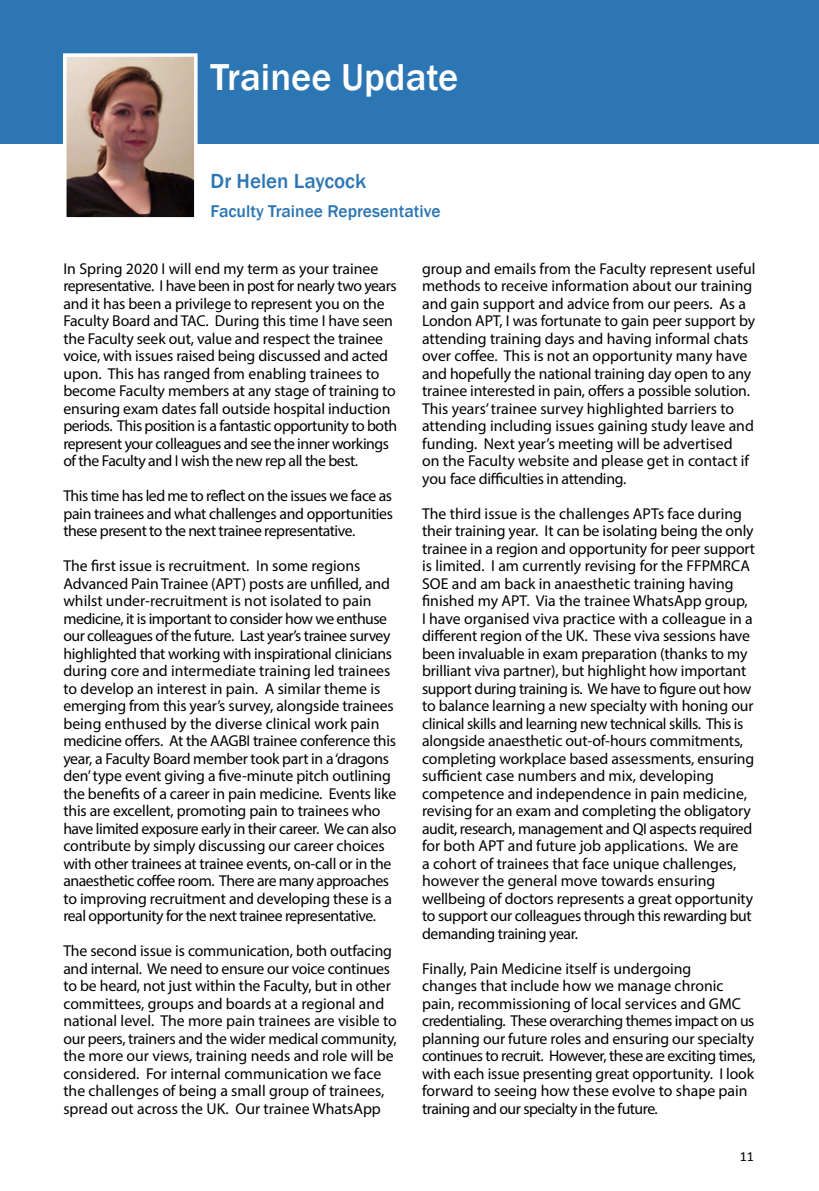
<style>
.page{position:relative;width:819px;height:1191px;background:#fff}
.page>*{position:absolute;margin:0;border:0;box-sizing:border-box;transform-origin:0 0}
.t1{font:500 38.5px "Franklin Gothic";color:#fff}
.t2{font:500 21px "Franklin Gothic";color:#2c76b3}
.t3{font:500 17.5px "Franklin Gothic";color:#2c76b3}
.t4{font:15.75px/17.5px "Myriad Pro";letter-spacing:-.01em;color:#000}
.t5{font:14px "Calibri";color:#000}
</style>
<div class="page">
<div style="left:0;top:0;width:819px;height:144px;background:#2c76b3"></div>
<img style="left:68px;top:58px;width:124px;height:157px">
<div style="left:63px;top:53px;width:134px;height:167px;border:4px solid #fff"></div>
<h1 class="t1" style="left:210px;top:53px;width:249px">Trainee Update</h1>
<h2 class="t2" style="left:210px;top:168px;width:157px">Dr Helen Laycock</h2>
<p class="t3" style="left:210px;top:200px;width:231px">Faculty Trainee Representative</p>
<p class="t4" style="left:63px;top:259px;width:335px">In Spring 2020 I will end my term as your trainee representative. I have been in post for nearly two years and it has been a privilege to represent you on the Faculty Board and TAC. During this time I have seen the Faculty seek out, value and respect the trainee voice, with issues raised being discussed and acted upon. This has ranged from enabling trainees to become Faculty members at any stage of training to ensuring exam dates fall outside hospital induction periods. This position is a fantastic opportunity to both represent your colleagues and see the inner workings of the Faculty and I wish the new rep all the best.</p>
<p class="t4" style="left:63px;top:487px;width:331px;text-align:justify">This time has led me to reflect on the issues we face as pain trainees and what challenges and opportunities these present to the next trainee representative.</p>
<p class="t4" style="left:63px;top:557px;width:334px">The first issue is recruitment. In some regions Advanced Pain Trainee (APT) posts are unfilled, and whilst under-recruitment is not isolated to pain medicine, it is important to consider how we enthuse our colleagues of the future. Last year’s trainee survey highlighted that working with inspirational clinicians during core and intermediate training led trainees to develop an interest in pain. A similar theme is emerging from this year’s survey, alongside trainees being enthused by the diverse clinical work pain medicine offers. At the AAGBI trainee conference this year, a Faculty Board member took part in a ‘dragons den’ type event giving a five-minute pitch outlining the benefits of a career in pain medicine. Events like this are excellent, promoting pain to trainees who have limited exposure early in their career. We can also contribute by simply discussing our career choices with other trainees at trainee events, on-call or in the anaesthetic coffee room. There are many approaches to improving recruitment and developing these is a real opportunity for the next trainee representative.</p>
<p class="t4" style="left:63px;top:942px;width:335px">The second issue is communication, both outfacing and internal. We need to ensure our voice continues to be heard, not just within the Faculty, but in other committees, groups and boards at a regional and national level. The more pain trainees are visible to our peers, trainers and the wider medical community, the more our views, training needs and role will be considered. For internal communication we face the challenges of being a small group of trainees, spread out across the UK. Our trainee WhatsApp</p>
<p class="t4" style="left:422px;top:259px;width:335px">group and emails from the Faculty represent useful methods to receive information about our training and gain support and advice from our peers. As a London APT, I was fortunate to gain peer support by attending training days and having informal chats over coffee. This is not an opportunity many have and hopefully the national training day open to any trainee interested in pain, offers a possible solution.<br>This years’ trainee survey highlighted barriers to attending including issues gaining study leave and funding. Next year’s meeting will be advertised<br>on the Faculty website and please get in contact if you face difficulties in attending.</p>
<p class="t4" style="left:422px;top:504px;width:334px">The third issue is the challenges APTs face during their training year. It can be isolating being the only trainee in a region and opportunity for peer support is limited. I am currently revising for the FFPMRCA SOE and am back in anaesthetic training having finished my APT. Via the trainee WhatsApp group, I have organised viva practice with a colleague in a different region of the UK. These viva sessions have been invaluable in exam preparation (thanks to my brilliant viva partner), but highlight how important support during training is. We have to figure out how to balance learning a new specialty with honing our clinical skills and learning new technical skills. This is alongside anaesthetic out-of-hours commitments, completing workplace based assessments, ensuring sufficient case numbers and mix, developing competence and independence in pain medicine, revising for an exam and completing the obligatory audit, research, management and QI aspects required for both APT and future job applications. We are<br>a cohort of trainees that face unique challenges, however the general move towards ensuring wellbeing of doctors represents a great opportunity to support our colleagues through this rewarding but demanding training year.</p>
<p class="t4" style="left:422px;top:959px;width:335px">Finally, Pain Medicine itself is undergoing<br>changes that include how we manage chronic pain, recommissioning of local services and GMC credentialing. These overarching themes impact on us planning our future roles and ensuring our specialty continues to recruit. However, these are exciting times, with each issue presenting great opportunity. I look forward to seeing how these evolve to shape pain training and our specialty in the future.</p>
<p class="t5" style="left:739px;top:1147px;width:16px">11</p>
</div>
